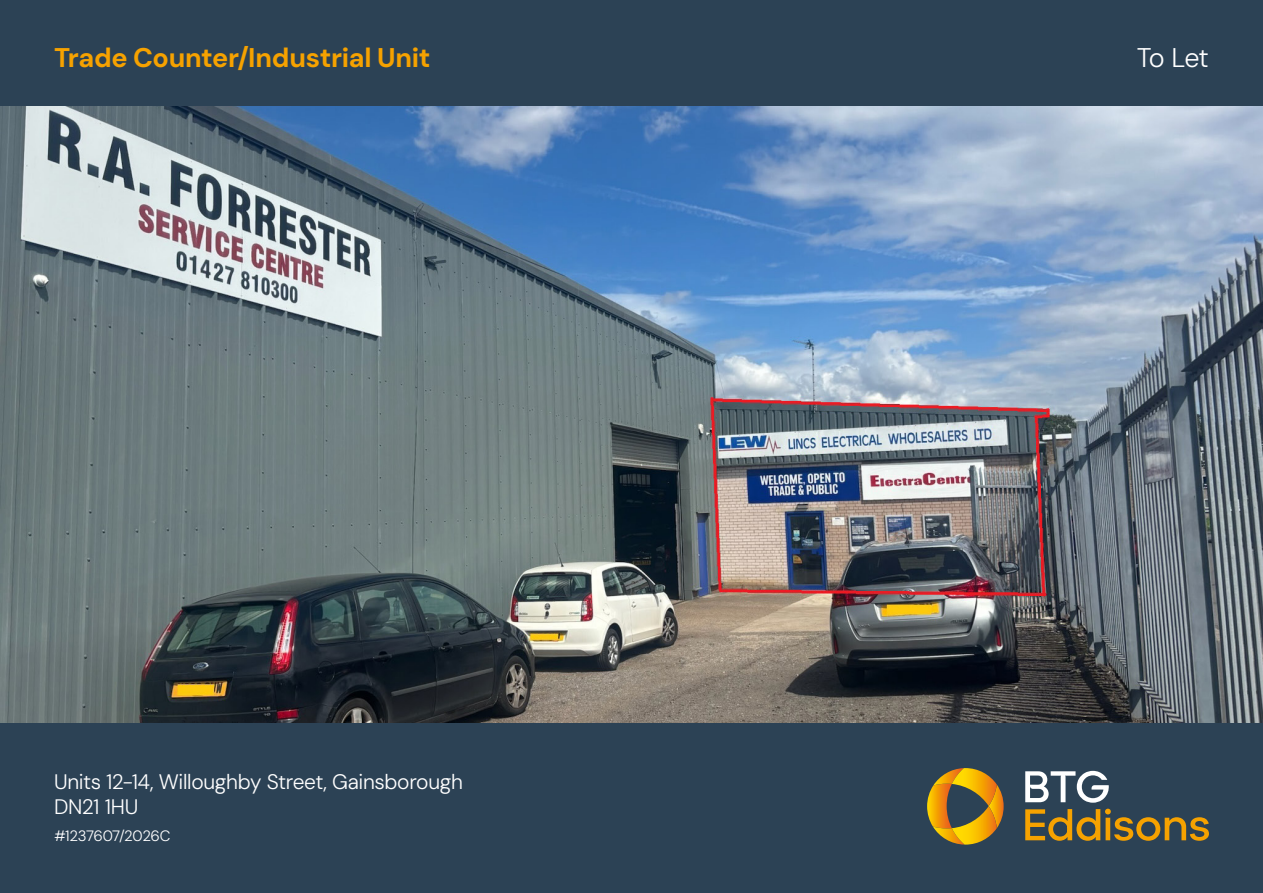
<style>
.page{position:relative;width:1263px;height:893px;background:#fff}
.page>*{position:absolute;margin:0;border:0;box-sizing:border-box;transform-origin:0 0}
.t1{font:27px "DM Sans 9 pt";letter-spacing:-.01em;color:#f6a200}
.t2{font:300 27px "DM Sans";color:#fff}
.t3{font:300 21px/25.2px "DM Sans";letter-spacing:-.015em;color:#fff}
.t4{font:300 15px "DM Sans";letter-spacing:-.025em;color:#fff}
</style>
<div class="page">
<div style="left:0;top:0;width:1263px;height:106px;background:#2c4255"></div>
<div style="left:0;top:723px;width:1263px;height:170px;background:#2c4255"></div>
<svg style="left:1025px;top:771px;width:84px;height:32px"></svg>
<svg style="left:1025px;top:809px;width:184px;height:32px"></svg>
<svg style="left:927px;top:768px;width:77px;height:77px"></svg>
<img style="left:0;top:106px;width:1263px;height:617px">
<p class="t1" style="left:54px;top:41px;width:378px">Trade Counter/Industrial Unit</p>
<p class="t2" style="left:1137px;top:41px;width:74px">To Let</p>
<p class="t3" style="left:54px;top:769px;width:410px">Units 12-14, Willoughby Street, Gainsborough<br>DN21 1HU</p>
<p class="t4" style="left:54px;top:826px;width:118px">#1237607/2026C</p>
</div>
